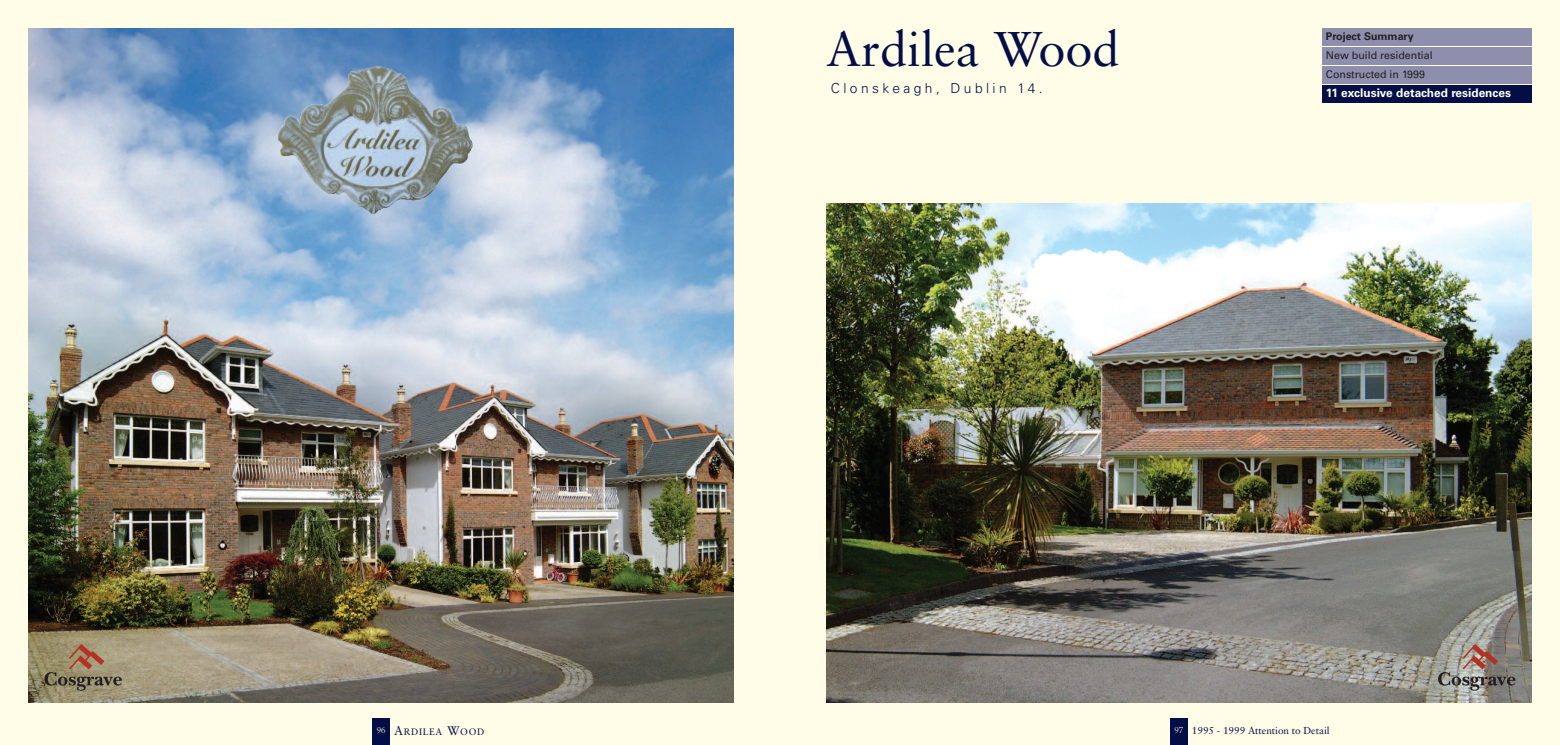
<style>
.page{position:relative;width:1560px;height:745px;background:#fff}
.page>*{position:absolute;margin:0;border:0;box-sizing:border-box;transform-origin:0 0}
.t1{font:48.75px "Sabon";color:#030e46}
.t2{font:300 13.75px "Univers";letter-spacing:.25em;color:#030e46}
.t3{font:700 11.88px "Univers";color:#fff}
.t4{font:10.62px/18.9px "Univers";color:#231f20}
.t5{font:700 10.62px "Univers";color:#231f20}
.t6{font:10px "Sabon";color:#030e46}
.t7{font:9.38px "Sabon";letter-spacing:.065em;color:#030e46}
.s1{font-family:"Palatino";font-weight:300;font-size:8.75px;color:#fffde8}
.s2{font-size:12.5px}
</style>
<div class="page">
<div style="left:0;top:0;width:780px;height:744px;background:#fffde8"></div>
<div style="left:780px;top:0;width:779px;height:744px;background:#fffde8"></div>
<div style="left:1170px;top:717px;width:17px;height:27px;background:#030e46"></div>
<div style="left:372px;top:717px;width:18px;height:27px;background:#030e46"></div>
<div style="left:1322px;top:85px;width:209px;height:17px;background:#030e46"></div>
<div style="left:1322px;top:28px;width:209px;height:18px;background:#8d8fad"></div>
<div style="left:1322px;top:47px;width:209px;height:18px;background:#8d8fad"></div>
<div style="left:1322px;top:66px;width:209px;height:18px;background:#8d8fad"></div>
<img style="left:826px;top:203px;width:705px;height:499px">
<img style="left:28px;top:28px;width:705px;height:674px">
<img style="left:277px;top:66px;width:195px;height:148px">
<img style="left:1437px;top:643px;width:78px;height:47px">
<svg style="left:44px;top:643px;width:78px;height:47px;background:#948265"></svg>
<h1 class="t1" style="left:826px;top:28px;width:295px">Ardilea Wood</h1>
<p class="t2" style="left:830px;top:83px;width:213px">Clonskeagh, Dublin 14.</p>
<p class="t5" style="left:1325px;top:32px;width:89px">Project Summary</p>
<p class="t4" style="left:1325px;top:47px;width:108px">New build residential<br>Constructed in 1999</p>
<p class="t3" style="left:1325px;top:88px;width:186px">11 exclusive detached residences</p>
<p class="t7" style="left:377px;top:726px;width:109px"><span class="s1">96</span> <span class="s2">A</span>RDILEA <span class="s2">W</span>OOD</p>
<p class="t6" style="left:1174px;top:725px;width:156px"><span class="s1">97</span> 1995 - 1999 Attention to Detail</p>
</div>
